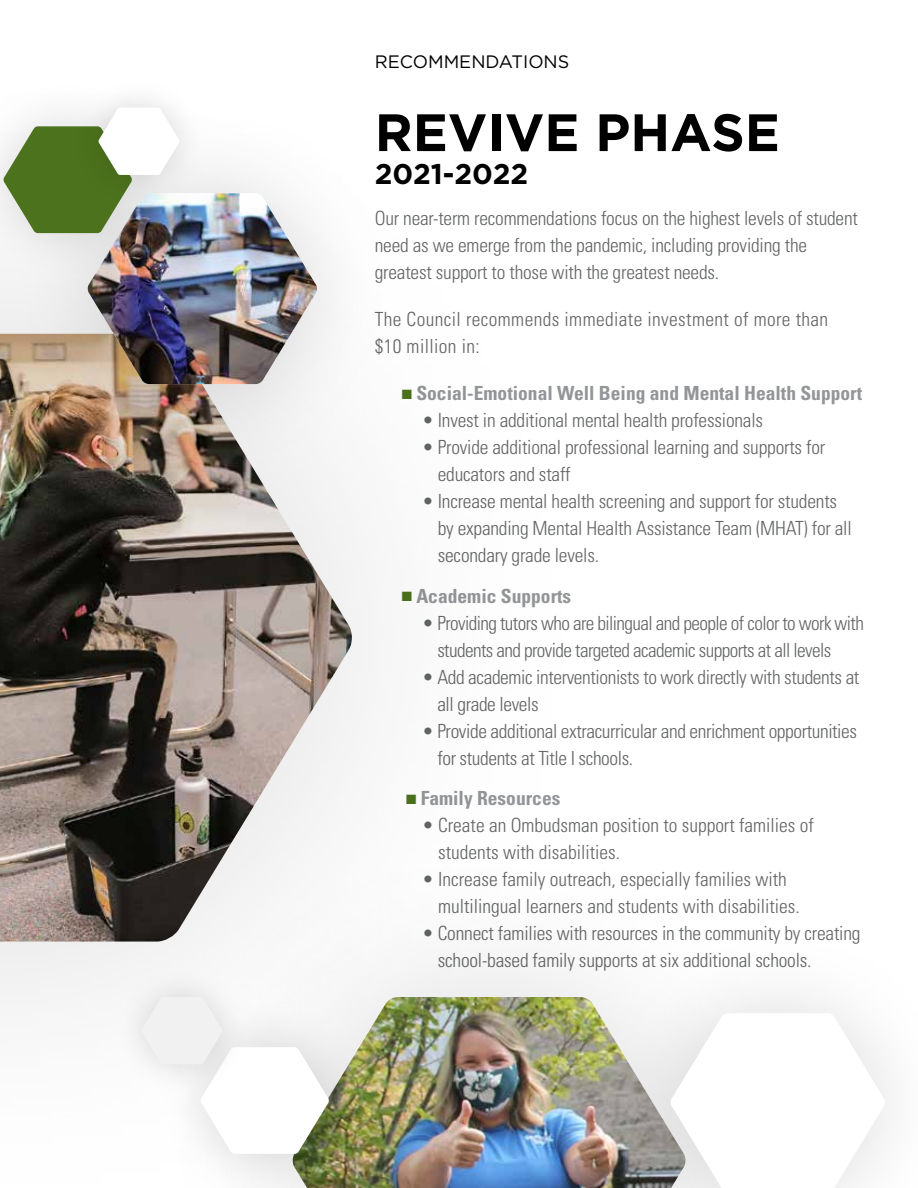
<style>
.page{position:relative;width:918px;height:1188px;background:#fff}
.page>*{position:absolute;margin:0;border:0;box-sizing:border-box;transform-origin:0 0}
.t1{font:700 52.5px "Gotham";color:#000}
.t2{font:700 28.5px "Gotham";color:#000}
.t3{font:300 condensed 19.5px/27px "Univers LT Std";letter-spacing:-.01em;color:#636466}
.t4{font:300 condensed 19.5px/27px "Univers LT Std";letter-spacing:-.03em;color:#636466}
.t5{font:700 condensed 19.5px "Univers LT Std";color:#939598}
.t6{font:300 condensed 19.5px/27px "Univers LT Std";letter-spacing:.02em;color:#636466}
.t7{font:18px "Gotham";color:#000}
.s1{color:#4c721d}
</style>
<div class="page">
<img style="left:0;top:334px;width:353px;height:608px">
<div style="left:4px;top:102px;width:397px;height:373px;background:#000;opacity:.15"></div>
<img style="left:87px;top:193px;width:230px;height:191px">
<div style="left:0;top:75px;width:179px;height:209px;background:#000;opacity:.15"></div>
<div style="left:148px;top:841px;width:682px;height:347px;background:#000;opacity:.15"></div>
<img style="left:376px;top:997px;width:216px;height:191px">
<div style="left:592px;top:928px;width:326px;height:260px;background:#000;opacity:.15"></div>
<svg style="left:670px;top:1013px;width:215px;height:175px"></svg>
<div style="left:154px;top:996px;width:222px;height:192px;background:#000;opacity:.15"></div>
<div style="left:69px;top:75px;width:140px;height:132px;background:#000;opacity:.15"></div>
<svg style="left:3px;top:108px;width:177px;height:125px"></svg>
<div style="left:112px;top:965px;width:140px;height:132px;background:#f6f6f6"></div>
<svg style="left:141px;top:997px;width:188px;height:157px"></svg>
<p class="t7" style="left:375px;top:51px;width:196px">RECOMMENDATIONS</p>
<h1 class="t1" style="left:375px;top:98px;width:407px">REVIVE PHASE</h1>
<h2 class="t2" style="left:375px;top:155px;width:155px">2021-2022</h2>
<p class="t3" style="left:375px;top:204px;width:485px">Our near-term recommendations focus on the highest levels of student need as we emerge from the pandemic, including providing the greatest support to those with the greatest needs.</p>
<p class="t6" style="left:375px;top:305px;width:455px">The Council recommends immediate investment of more than $10 million in:</p>
<p class="t5" style="left:402px;top:381px;width:462px"><span class="s1">■</span> Social-Emotional Well Being and Mental Health Support</p>
<p class="t3" style="left:422px;top:407px;width:343px">• Invest in additional mental health professionals</p>
<p class="t3" style="left:438px;top:434px;width:389px;text-indent:-16px">• Provide additional professional learning and supports for educators and staff</p>
<p class="t3" style="left:438px;top:488px;width:416px;text-indent:-16px">• Increase mental health screening and support for students by expanding Mental Health Assistance Team (MHAT) for all secondary grade levels.</p>
<p class="t5" style="left:402px;top:584px;width:171px"><span class="s1">■</span> Academic Supports</p>
<p class="t4" style="left:437px;top:609px;width:428px;text-indent:-15px">• Providing tutors who are bilingual and people of color to work with students and provide targeted academic supports at all levels</p>
<p class="t3" style="left:437px;top:663px;width:423px;text-indent:-15px">• Add academic interventionists to work directly with students at all grade levels</p>
<p class="t3" style="left:437px;top:717px;width:421px;text-indent:-15px">• Provide additional extracurricular and enrichment opportunities for students at Title I schools.</p>
<p class="t5" style="left:406px;top:786px;width:156px"><span class="s1">■</span> Family Resources</p>
<p class="t3" style="left:438px;top:812px;width:377px;text-indent:-16px">• Create an Ombudsman position to support families of students with disabilities.</p>
<p class="t3" style="left:438px;top:866px;width:363px;text-indent:-16px">• Increase family outreach, especially families with multilingual learners and students with disabilities.</p>
<p class="t3" style="left:438px;top:920px;width:424px;text-indent:-16px">• Connect families with resources in the community by creating school-based family supports at six additional schools.</p>
</div>
